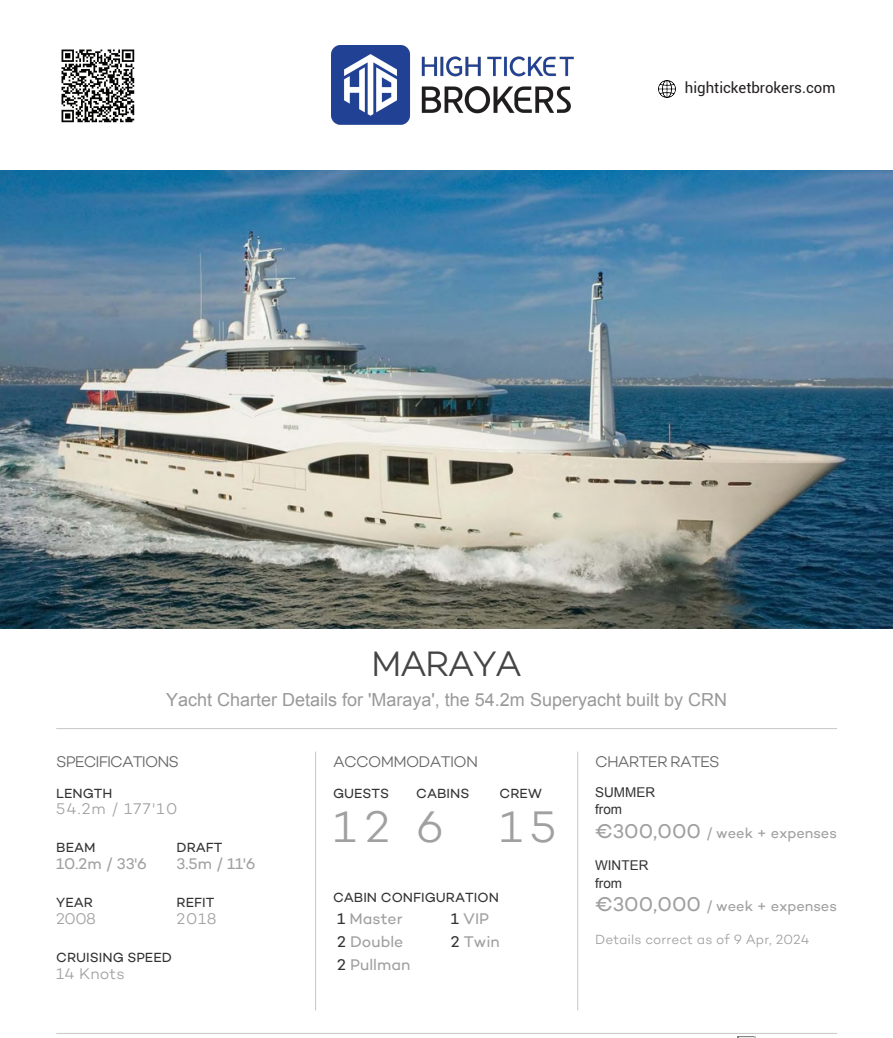
<style>
.page{position:relative;width:893px;height:1038px;background:#fff}
.page>*{position:absolute;margin:0;border:0;box-sizing:border-box;transform-origin:0 0}
.t1{font:300 45px "Campton";color:#a0a0a0}
.t2{font:300 36px "Campton";letter-spacing:-.05em;color:#454545}
.t3{font:18px "Arial";color:#999}
.t4{font:15.75px "Campton";color:#a0a0a0}
.t5{font:300 15.75px "Campton";letter-spacing:-.05em;color:#666}
.t6{font:300 15.75px "Campton";letter-spacing:.025em;color:#a0a0a0}
.t7{font:15px "Roboto";color:#231f20}
.t8{font:14.7px "Campton";color:#a0a0a0}
.t9{font:13.5px "Campton";color:#333}
.t10{font:300 13.5px "Campton";letter-spacing:.005em;color:#a0a0a0}
.t11{font:13.5px/17.1px "Arial";color:#333}
.s1{color:#333}
.s2{font-size:20.25px}
</style>
<div class="page">
<img style="left:0;top:170px;width:893px;height:459px">
<svg style="left:56px;top:728px;width:781px;height:1px"></svg>
<svg style="left:315px;top:752px;width:1px;height:258px"></svg>
<svg style="left:577px;top:752px;width:1px;height:258px"></svg>
<svg style="left:56px;top:1033px;width:781px;height:5px"></svg>
<img style="left:331px;top:45px;width:242px;height:79px">
<img style="left:659px;top:80px;width:17px;height:18px">
<img style="left:61px;top:49px;width:74px;height:74px">
<p class="t7" style="left:685px;top:78px;width:152px">highticketbrokers.com</p>
<h2 class="t2" style="left:371px;top:641px;width:152px">MARAYA</h2>
<h3 class="t3" style="left:166px;top:688px;width:563px">Yacht Charter Details for 'Maraya', the 54.2m Superyacht built by CRN</h3>
<p class="t5" style="left:56px;top:751px;width:124px">SPECIFICATIONS</p>
<p class="t9" style="left:56px;top:784px;width:58px">LENGTH</p>
<p class="t6" style="left:56px;top:799px;width:123px">54.2m / 177'10</p>
<p class="t9" style="left:56px;top:839px;width:41px">BEAM</p>
<p class="t9" style="left:177px;top:839px;width:47px">DRAFT</p>
<p class="t4" style="left:56px;top:854px;width:92px">10.2m / 33'6</p>
<p class="t4" style="left:177px;top:854px;width:81px">3.5m / 11'6</p>
<p class="t9" style="left:56px;top:894px;width:38px">YEAR</p>
<p class="t9" style="left:177px;top:894px;width:39px">REFIT</p>
<p class="t6" style="left:56px;top:909px;width:41px">2008</p>
<p class="t6" style="left:177px;top:909px;width:41px">2018</p>
<p class="t9" style="left:56px;top:949px;width:117px">CRUISING SPEED</p>
<p class="t6" style="left:56px;top:964px;width:70px">14 Knots</p>
<p class="t5" style="left:333px;top:751px;width:147px">ACCOMMODATION</p>
<p class="t9" style="left:333px;top:784px;width:58px">GUESTS</p>
<p class="t9" style="left:416px;top:784px;width:55px">CABINS</p>
<p class="t9" style="left:500px;top:784px;width:44px">CREW</p>
<h1 class="t1" style="left:333px;top:799px;width:225px">12 6 15</h1>
<p class="t9" style="left:333px;top:889px;width:167px">CABIN CONFIGURATION</p>
<p class="t4" style="left:337px;top:909px;width:67px"><span class="s1">1</span> Master</p>
<p class="t4" style="left:451px;top:909px;width:40px"><span class="s1">1</span> VIP</p>
<p class="t4" style="left:337px;top:932px;width:68px"><span class="s1">2</span> Double</p>
<p class="t4" style="left:451px;top:932px;width:50px"><span class="s1">2</span> Twin</p>
<p class="t4" style="left:337px;top:955px;width:75px"><span class="s1">2</span> Pullman</p>
<p class="t5" style="left:595px;top:751px;width:126px">CHARTER RATES</p>
<p class="t11" style="left:595px;top:784px;width:61px">SUMMER from</p>
<p class="t8" style="left:595px;top:824px;width:243px"><span class="s2">€300,000</span> / week + expenses</p>
<p class="t11" style="left:595px;top:857px;width:55px">WINTER from</p>
<p class="t8" style="left:595px;top:897px;width:243px"><span class="s2">€300,000</span> / week + expenses</p>
<p class="t10" style="left:595px;top:931px;width:216px">Details correct as of 9 Apr, 2024</p>
</div>
